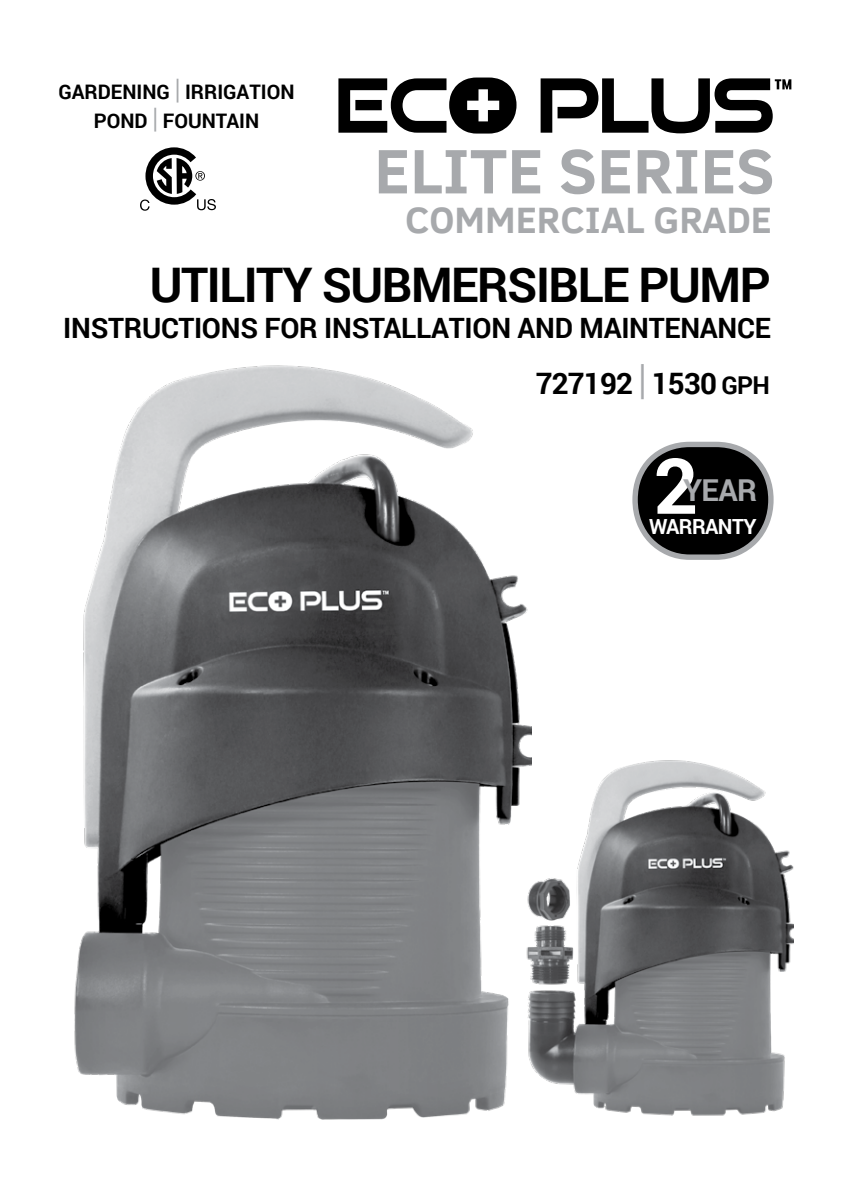
<style>
.page{position:relative;width:842px;height:1191px;background:#fff}
.page>*{position:absolute;margin:0;border:0;box-sizing:border-box;transform-origin:0 0}
.t1{font:700 77.2px "Roboto";color:#fff}
.t2{font:700 64px "Clear Sans";color:#a7a9ac}
.t3{font:700 47.6px "Roboto";letter-spacing:-.03em;color:#000}
.t4{font:700 37.6px "Clear Sans";color:#a7a9ac}
.t5{font:700 30.2px "Roboto";color:#a7a9ac}
.t6{font:700 29.6px "Roboto";letter-spacing:-.03em;color:#000}
.t7{font:700 28px "Roboto";letter-spacing:-.01em;color:#000}
.t8{font:700 20.8px "Roboto";letter-spacing:-.03em;color:#fff}
.t9{font:700 20px/28.6px "Roboto";color:#000;text-align:center}
.s1{font-size:28.2px;color:#a7a9ac}
.s2{font-size:41.6px;color:#a7a9ac}
.s3{font-size:24.6px}
</style>
<div class="page">
<svg style="left:338px;top:77px;width:179px;height:57px"></svg>
<svg style="left:540px;top:78px;width:251px;height:56px"></svg>
<svg style="left:140px;top:147px;width:76px;height:64px"></svg>
<svg style="left:632px;top:441px;width:142px;height:119px"></svg>
<img style="left:531px;top:757px;width:262px;height:359px">
<img style="left:74px;top:365px;width:457px;height:755px">
<p class="t9" style="left:58px;top:77px;width:237px">GARDENING <span class="s1">|</span> IRRIGATION<br>POND <span class="s1">|</span> FOUNTAIN</p>
<h2 class="t2" style="left:374px;top:124px;width:402px">ELITE SERIES</h2>
<h3 class="t4" style="left:405px;top:192px;width:368px">COMMERCIAL GRADE</h3>
<h3 class="t3" style="left:150px;top:251px;width:622px">UTILITY SUBMERSIBLE PUMP</h3>
<p class="t7" style="left:63px;top:308px;width:709px">INSTRUCTIONS FOR INSTALLATION AND MAINTENANCE</p>
<p class="t6" style="left:536px;top:363px;width:236px">727192 <span class="s2">|</span> 1530 <span class="s3">GPH</span></p>
<h1 class="t1" style="left:654px;top:432px;width:46px">2</h1>
<p class="t5" style="left:683px;top:469px;width:75px">YEAR</p>
<p class="t8" style="left:649px;top:512px;width:109px">WARRANTY</p>
</div>
